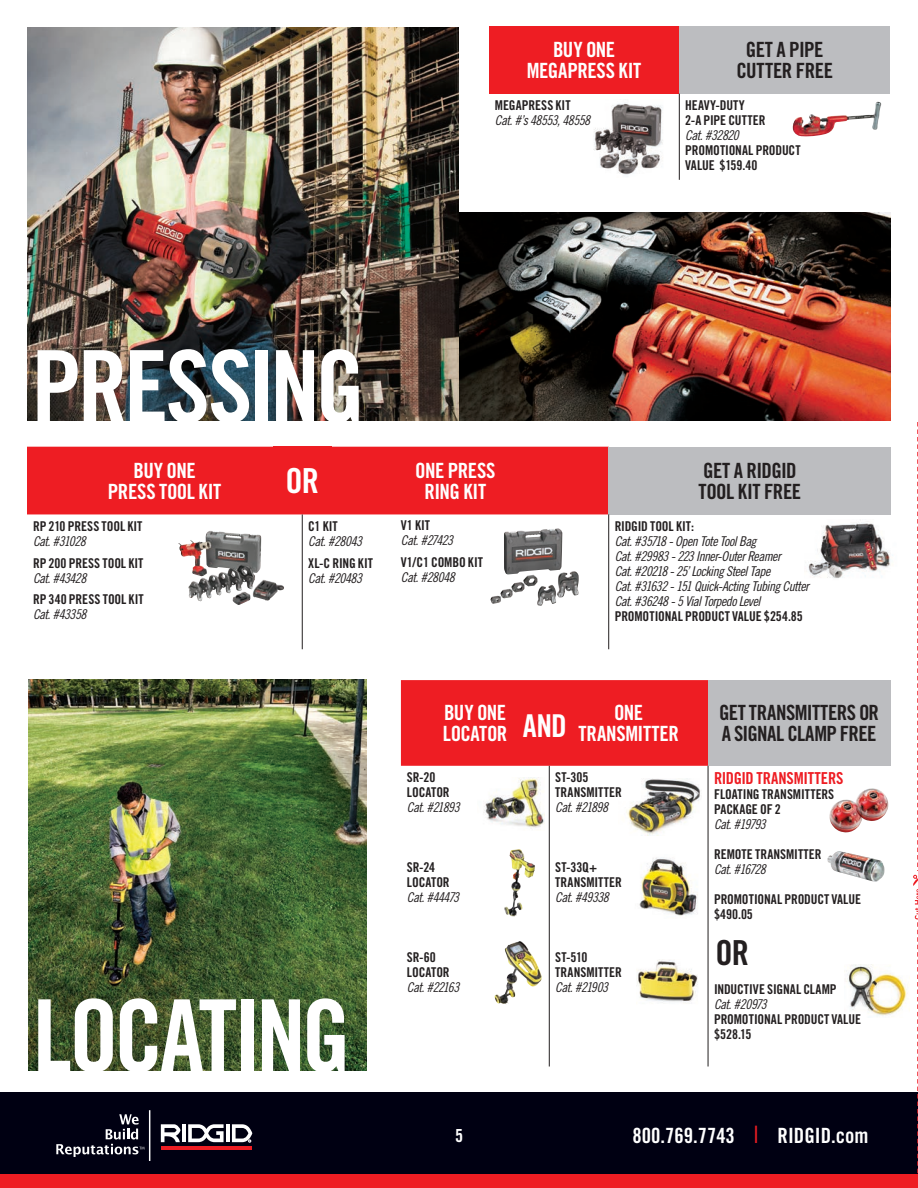
<style>
.page{position:relative;width:918px;height:1188px;background:#fff}
.page>*{position:absolute;margin:0;border:0;box-sizing:border-box;transform-origin:0 0}
.t1{font:100.05px "Trade Gothic Bold Cond Twenty";letter-spacing:-.045em;color:#fff}
.t2{font:34.5px "Trade Gothic Bold Cond Twenty";color:#fff}
.t3{font:34.5px "Trade Gothic Bold Cond Twenty";color:#231f20}
.t4{font:31.5px "Trade Gothic Bold Cond Twenty";color:#fff}
.t5{font:21px/21px "Trade Gothic Bold Cond Twenty";letter-spacing:-.015em;color:#fff;text-align:center}
.t6{font:21px/21px "Trade Gothic Bold Cond Twenty";letter-spacing:-.025em;color:#231f20}
.t7{font:18px "Trade Gothic Bold Cond Twenty";color:#fff}
.t8{font:16.5px "Trade Gothic Bold Cond Twenty";letter-spacing:-.01em;color:#ee1d23}
.t9{font:13.5px/15px "Trade Gothic Bold Cond Twenty";letter-spacing:-.005em;color:#231f20}
.t10{font:13.5px/15px "Trade Gothic Cond Eighteen Obl";letter-spacing:-.045em;color:#231f20}
.s1{font-family:"Trade Gothic Cond Eighteen";font-size:24px;color:#ee1d23}
</style>
<div class="page">
<img style="left:808px;top:521px;width:85px;height:58px">
<img style="left:846px;top:965px;width:61px;height:51px">
<img style="left:626px;top:778px;width:74px;height:58px">
<img style="left:637px;top:960px;width:61px;height:44px">
<img style="left:639px;top:857px;width:59px;height:59px">
<img style="left:483px;top:778px;width:62px;height:51px">
<div style="left:401px;top:680px;width:307px;height:86px;background:#ee1d23"></div>
<div style="left:708px;top:680px;width:182px;height:86px;background:#bcbdc0"></div>
<hr style="left:549px;top:766px;width:1px;height:301px;background:#231f20">
<hr style="left:708px;top:766px;width:1px;height:301px;background:#231f20">
<div style="left:27px;top:447px;width:582px;height:67px;background:#ee1d23"></div>
<div style="left:609px;top:447px;width:282px;height:67px;background:#bcbdc0"></div>
<hr style="left:302px;top:514px;width:1px;height:135px;background:#231f20">
<hr style="left:608px;top:514px;width:1px;height:135px;background:#231f20">
<img style="left:27px;top:27px;width:432px;height:394px">
<img style="left:459px;top:212px;width:432px;height:209px">
<div style="left:0;top:1092px;width:918px;height:83px;background:#000012"></div>
<div style="left:0;top:1174px;width:918px;height:14px;background:#ee1d23"></div>
<hr style="left:149px;top:1110px;width:1px;height:51px;background:#fff">
<hr style="left:161px;top:1146px;width:91px;height:3px;background:#ee1d23">
<hr style="left:182px;top:1124px;width:4px;height:18px;background:#fff">
<hr style="left:226px;top:1124px;width:4px;height:18px;background:#fff">
<svg style="left:161px;top:1124px;width:20px;height:18px"></svg>
<svg style="left:188px;top:1124px;width:36px;height:18px"></svg>
<svg style="left:232px;top:1124px;width:20px;height:18px"></svg>
<svg style="left:56px;top:1114px;width:88px;height:43px"></svg>
<svg style="left:913px;top:422px;width:5px;height:752px"></svg>
<div style="left:273px;top:447px;width:58px;height:66px;background:#ee1d23"></div>
<img style="left:178px;top:531px;width:32px;height:31px">
<img style="left:504px;top:528px;width:68px;height:49px">
<img style="left:593px;top:103px;width:70px;height:74px">
<div style="left:489px;top:26px;width:190px;height:68px;background:#ee1d23"></div>
<div style="left:679px;top:26px;width:211px;height:68px;background:#bcbdc0"></div>
<hr style="left:679px;top:94px;width:1px;height:86px;background:#231f20">
<div style="left:516px;top:692px;width:58px;height:66px;background:#ee1d23"></div>
<img style="left:28px;top:680px;width:339px;height:390px">
<img style="left:504px;top:849px;width:13px;height:61px">
<img style="left:495px;top:941px;width:24px;height:56px">
<img style="left:792px;top:102px;width:90px;height:34px">
<img style="left:827px;top:851px;width:58px;height:31px">
<img style="left:856px;top:788px;width:32px;height:33px">
<img style="left:829px;top:800px;width:34px;height:33px">
<h1 class="t1" style="left:32px;top:326px;width:335px">PRESSING</h1>
<h3 class="t5" style="left:527px;top:39px;width:116px">BUY ONE<br>MEGAPRESS KIT</h3>
<h3 class="t6" style="left:736px;top:39px;width:98px;text-align:center">GET A PIPE<br>CUTTER FREE</h3>
<p class="t9" style="left:495px;top:98px;width:77px">MEGAPRESS KIT</p>
<p class="t10" style="left:495px;top:112px;width:97px">Cat. #’s 48553, 48558</p>
<p class="t9" style="left:685px;top:98px;width:82px">HEAVY-DUTY<br>2-A PIPE CUTTER</p>
<p class="t10" style="left:685px;top:127px;width:55px">Cat. #32820</p>
<p class="t9" style="left:685px;top:143px;width:117px">PROMOTIONAL PRODUCT<br>VALUE $159.40</p>
<h3 class="t5" style="left:108px;top:460px;width:115px">BUY ONE<br>PRESS TOOL KIT</h3>
<h3 class="t5" style="left:415px;top:460px;width:82px">ONE PRESS<br>RING KIT</h3>
<h3 class="t6" style="left:699px;top:460px;width:104px">GET A RIDGID<br>TOOL KIT FREE</h3>
<p class="t9" style="left:33px;top:518px;width:111px">RP 210 PRESS TOOL KIT</p>
<p class="t10" style="left:33px;top:533px;width:54px">Cat. #31028</p>
<p class="t9" style="left:33px;top:555px;width:112px">RP 200 PRESS TOOL KIT</p>
<p class="t10" style="left:33px;top:570px;width:55px">Cat. #43428</p>
<p class="t9" style="left:33px;top:592px;width:112px">RP 340 PRESS TOOL KIT</p>
<p class="t10" style="left:33px;top:607px;width:55px">Cat. #43358</p>
<h2 class="t2" style="left:286px;top:460px;width:35px">OR</h2>
<p class="t9" style="left:401px;top:518px;width:31px">V1 KIT</p>
<p class="t10" style="left:401px;top:533px;width:54px">Cat. #27423</p>
<p class="t9" style="left:401px;top:554px;width:84px">V1/C1 COMBO KIT</p>
<p class="t10" style="left:401px;top:569px;width:55px">Cat. #28048</p>
<p class="t9" style="left:308px;top:518px;width:31px">C1 KIT</p>
<p class="t10" style="left:308px;top:533px;width:55px">Cat. #28043</p>
<p class="t9" style="left:308px;top:555px;width:66px">XL-C RING KIT</p>
<p class="t10" style="left:308px;top:570px;width:55px">Cat. #20483</p>
<p class="t9" style="left:615px;top:518px;width:81px">RIDGID TOOL KIT:</p>
<p class="t10" style="left:615px;top:533px;width:196px">Cat. #35718 - Open Tote Tool Bag<br>Cat. #29983 - 223 Inner-Outer Reamer<br>Cat. #20218 - 25’ Locking Steel Tape<br>Cat. #31632 - 151 Quick-Acting Tubing Cutter Cat. #36248 - 5 Vial Torpedo Level</p>
<p class="t9" style="left:615px;top:608px;width:190px">PROMOTIONAL PRODUCT VALUE $254.85</p>
<h1 class="t1" style="left:33px;top:975px;width:320px">LOCATING</h1>
<h3 class="t5" style="left:443px;top:702px;width:66px;text-align:left">BUY ONE<br>LOCATOR</h3>
<h3 class="t5" style="left:578px;top:702px;width:102px">ONE<br>TRANSMITTER</h3>
<h3 class="t6" style="left:719px;top:702px;width:162px">GET TRANSMITTERS OR<br>A SIGNAL CLAMP FREE</h3>
<p class="t9" style="left:407px;top:770px;width:44px">SR-20<br>LOCATOR</p>
<p class="t10" style="left:407px;top:800px;width:54px">Cat. #21893</p>
<h3 class="t4" style="left:523px;top:706px;width:46px">AND</h3>
<p class="t9" style="left:555px;top:770px;width:68px">ST-305<br>TRANSMITTER</p>
<p class="t10" style="left:555px;top:800px;width:54px">Cat. #21898</p>
<p class="t8" style="left:714px;top:768px;width:131px">RIDGID TRANSMITTERS</p>
<p class="t9" style="left:714px;top:787px;width:122px">FLOATING TRANSMITTERS<br>PACKAGE OF 2</p>
<p class="t10" style="left:714px;top:817px;width:53px">Cat. #19793</p>
<p class="t9" style="left:714px;top:847px;width:109px">REMOTE TRANSMITTER</p>
<p class="t10" style="left:714px;top:862px;width:53px">Cat. #16728</p>
<p class="t9" style="left:714px;top:892px;width:149px">PROMOTIONAL PRODUCT VALUE $490.05</p>
<p class="t9" style="left:555px;top:860px;width:68px">ST-33Q+<br>TRANSMITTER</p>
<p class="t10" style="left:555px;top:890px;width:55px">Cat. #49338</p>
<p class="t9" style="left:407px;top:860px;width:44px">SR-24<br>LOCATOR</p>
<p class="t10" style="left:407px;top:890px;width:54px">Cat. #44473</p>
<p class="t9" style="left:407px;top:950px;width:44px">SR-60<br>LOCATOR</p>
<p class="t10" style="left:407px;top:980px;width:54px">Cat. #22163</p>
<h3 class="t7" style="left:455px;top:1125px;width:9px">5</h3>
<p class="t9" style="left:555px;top:950px;width:68px">ST-510<br>TRANSMITTER</p>
<p class="t10" style="left:555px;top:980px;width:54px">Cat. #21903</p>
<h2 class="t3" style="left:716px;top:932px;width:35px">OR</h2>
<p class="t9" style="left:714px;top:982px;width:124px">INDUCTIVE SIGNAL CLAMP</p>
<p class="t10" style="left:714px;top:997px;width:54px">Cat. #20973</p>
<p class="t9" style="left:714px;top:1012px;width:149px">PROMOTIONAL PRODUCT VALUE $528.15</p>
<h3 class="t5" style="left:632px;top:1125px;width:238px">800.769.7743 <span class="s1">l</span> RIDGID.com</h3>
</div>
